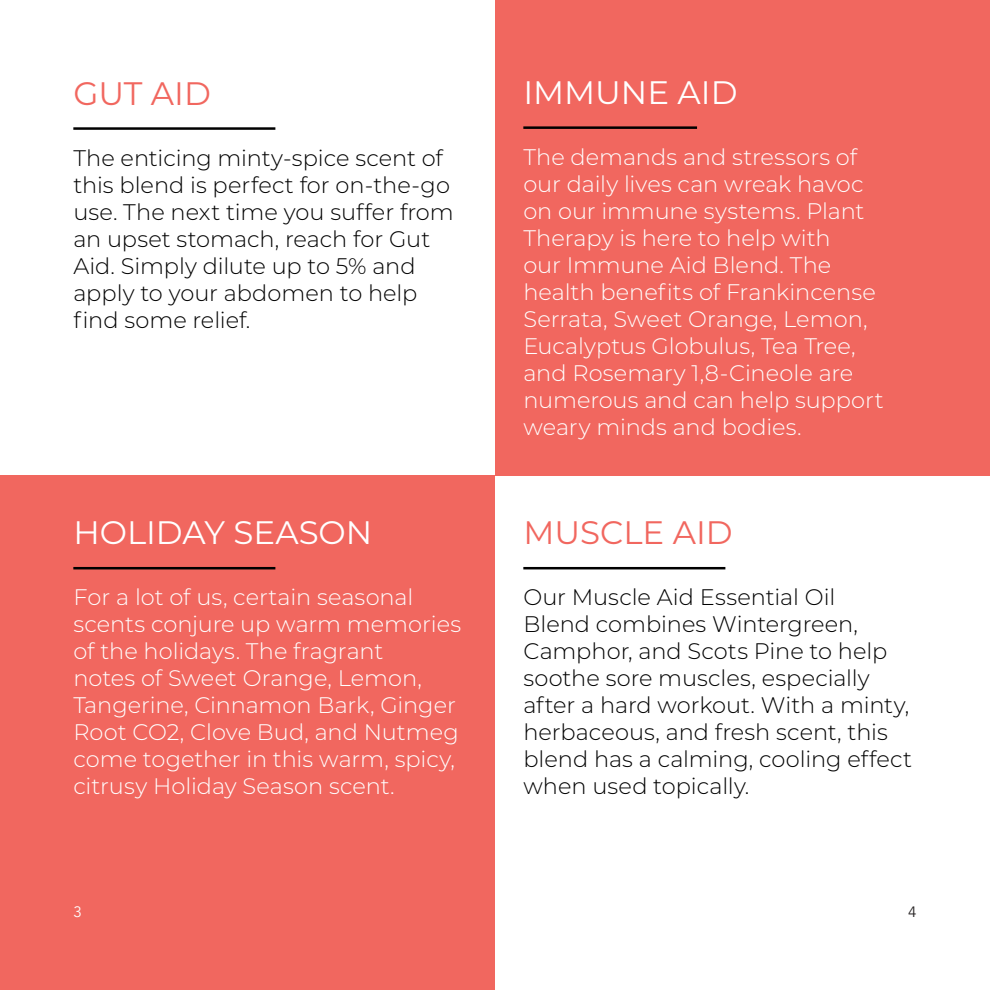
<style>
.page{position:relative;width:990px;height:990px;background:#fff}
.page>*{position:absolute;margin:0;border:0;box-sizing:border-box;transform-origin:0 0}
.t1{font:32.5px "Montserrat";color:#fff}
.t2{font:32.5px "Montserrat";color:#f1675f}
.Body_Copy{font:300 22.5px/27px "Montserrat";color:#fff}
.Body_Copy-2{font:300 22.5px/27px "Montserrat";color:#000}
.Page_Number{font:15px "Avenir";color:#fff}
.Page_Number-2{font:15px "Avenir";color:#231f20}
</style>
<div class="page">
<div style="left:0;top:475px;width:495px;height:515px;background:#f1675f"></div>
<div style="left:495px;top:0;width:495px;height:475px;background:#f1675f"></div>
<hr style="left:73px;top:567px;width:202px;height:2px;background:#000">
<hr style="left:523px;top:126px;width:174px;height:3px;background:#000">
<hr style="left:523px;top:567px;width:202px;height:2px;background:#000">
<hr style="left:73px;top:127px;width:202px;height:3px;background:#000">
<h2 class="t2" style="left:73px;top:71px;width:139px">GUT AID</h2>
<p class="Body_Copy-2" style="left:73px;top:143px;width:382px">The enticing minty-spice scent of this blend is perfect for on-the-go use. The next time you suffer from an upset stomach, reach for Gut<br>Aid. Simply dilute up to 5% and apply to your abdomen to help find some relief.</p>
<h2 class="t1" style="left:73px;top:511px;width:300px">HOLIDAY SEASON</h2>
<p class="Body_Copy" style="left:73px;top:583px;width:389px">For a lot of us, certain seasonal scents conjure up warm memories of the holidays. The fragrant<br>notes of Sweet Orange, Lemon,<br>Tangerine, Cinnamon Bark, Ginger<br>Root CO2, Clove Bud, and Nutmeg come together in this warm, spicy, citrusy Holiday Season scent.</p>
<h2 class="t1" style="left:523px;top:70px;width:216px">IMMUNE AID</h2>
<p class="Body_Copy" style="left:523px;top:142px;width:362px">The demands and stressors of our daily lives can wreak havoc on our immune systems. Plant<br>Therapy is here to help with<br>our Immune Aid Blend. The health benefits of Frankincense<br>Serrata, Sweet Orange, Lemon,<br>Eucalyptus Globulus, Tea Tree, and Rosemary 1,8-Cineole are numerous and can help support weary minds and bodies.</p>
<h2 class="t2" style="left:523px;top:511px;width:211px">MUSCLE AID</h2>
<p class="Body_Copy-2" style="left:523px;top:583px;width:390px">Our Muscle Aid Essential Oil<br>Blend combines Wintergreen,<br>Camphor, and Scots Pine to help soothe sore muscles, especially after a hard workout. With a minty, herbaceous, and fresh scent, this blend has a calming, cooling effect when used topically.</p>
<p class="Page_Number" style="left:73px;top:903px;width:10px">3</p>
<p class="Page_Number-2" style="left:908px;top:903px;width:10px">4</p>
</div>
